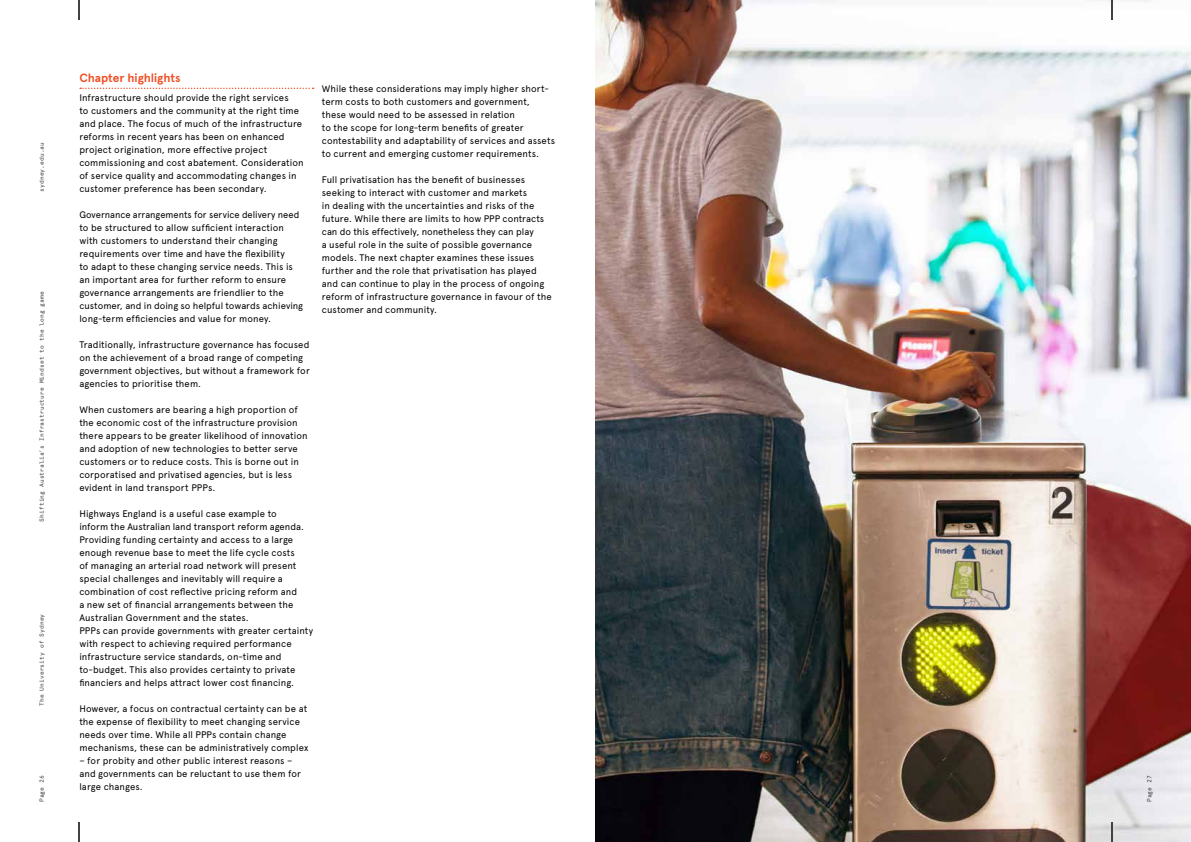
<style>
.page{position:relative;width:1191px;height:842px;background:#fff}
.page>*{position:absolute;margin:0;border:0;box-sizing:border-box;transform-origin:0 0}
.t1{font:700 12px "Apercu Pro";letter-spacing:-.005em;color:#f04e23}
.t2{font:9.5px/13px "Apercu Pro";letter-spacing:.01em;color:#000}
.t3{font:9.3px "Apercu Pro";letter-spacing:-.005em;color:#000}
.t4{font:6px "Apercu Pro Mono";letter-spacing:.02em;color:#414042}
</style>
<div class="page">
<svg style="left:80px;top:88px;width:234px;height:1px"></svg>
<img style="left:595px;top:0;width:596px;height:842px">
<hr style="left:1110px;top:822px;width:2px;height:20px;background:#414042">
<hr style="left:1110px;top:0;width:2px;height:20px;background:#414042">
<svg style="left:79px;top:822px;width:1px;height:20px"></svg>
<svg style="left:79px;top:0;width:1px;height:20px"></svg>
<p class="t4" style="left:37px;top:192px;width:51px;rotate:-90deg">sydney.edu.au</p>
<p class="t4" style="left:37px;top:522px;width:232px;rotate:-90deg">Shifting Australia’s Infrastructure Mindset to the long game</p>
<p class="t4" style="left:37px;top:706px;width:94px;rotate:-90deg">The University of Sydney</p>
<p class="t4" style="left:37px;top:802px;width:28px;rotate:-90deg">Page 26</p>
<p class="t1" style="left:79px;top:69px;width:103px">Chapter highlights</p>
<p class="t2" style="left:79px;top:91px;width:226px">Infrastructure should provide the right services<br>to customers and the community at the right time and place. The focus of much of the infrastructure reforms in recent years has been on enhanced project origination, more effective project commissioning and cost abatement. Consideration of service quality and accommodating changes in customer preference has been secondary.</p>
<p class="t2" style="left:79px;top:208px;width:221px">Governance arrangements for service delivery need to be structured to allow sufficient interaction with customers to understand their changing requirements over time and have the flexibility<br>to adapt to these changing service needs. This is an important area for further reform to ensure governance arrangements are friendlier to the</p>
<p class="t3" style="left:79px;top:299px;width:225px">customer, and in doing so helpful towards achieving</p>
<p class="t2" style="left:79px;top:312px;width:193px">long-term efficiencies and value for money.</p>
<p class="t2" style="left:79px;top:338px;width:232px">Traditionally, infrastructure governance has focused on the achievement of a broad range of competing government objectives, but without a framework for agencies to prioritise them.</p>
<p class="t2" style="left:79px;top:403px;width:230px">When customers are bearing a high proportion of the economic cost of the infrastructure provision there appears to be greater likelihood of innovation and adoption of new technologies to better serve customers or to reduce costs. This is borne out in corporatised and privatised agencies, but is less evident in land transport PPPs.</p>
<p class="t2" style="left:79px;top:507px;width:235px">Highways England is a useful case example to<br>inform the Australian land transport reform agenda.<br>Providing funding certainty and access to a large enough revenue base to meet the life cycle costs<br>of managing an arterial road network will present special challenges and inevitably will require a combination of cost reflective pricing reform and<br>a new set of financial arrangements between the Australian Government and the states.<br>PPPs can provide governments with greater certainty with respect to achieving required performance infrastructure service standards, on-time and to-budget. This also provides certainty to private financiers and helps attract lower cost financing.</p>
<p class="t2" style="left:79px;top:702px;width:230px">However, a focus on contractual certainty can be at the expense of flexibility to meet changing service needs over time. While all PPPs contain change mechanisms, these can be administratively complex</p>
<p class="t2" style="left:79px;top:754px;width:223px">– for probity and other public interest reasons – and governments can be reluctant to use them for large changes.</p>
<p class="t2" style="left:322px;top:81px;width:235px">While these considerations may imply higher short&shy;term costs to both customers and government, these would need to be assessed in relation<br>to the scope for long-term benefits of greater contestability and adaptability of services and assets to current and emerging customer requirements.</p>
<p class="t2" style="left:322px;top:172px;width:231px">Full privatisation has the benefit of businesses seeking to interact with customer and markets<br>in dealing with the uncertainties and risks of the future. While there are limits to how PPP contracts can do this effectively, nonetheless they can play<br>a useful role in the suite of possible governance models. The next chapter examines these issues further and the role that privatisation has played and can continue to play in the process of ongoing reform of infrastructure governance in favour of the customer and community.</p>
<p class="t4" style="left:1144px;top:802px;width:28px;rotate:-90deg">Page 27</p>
</div>
